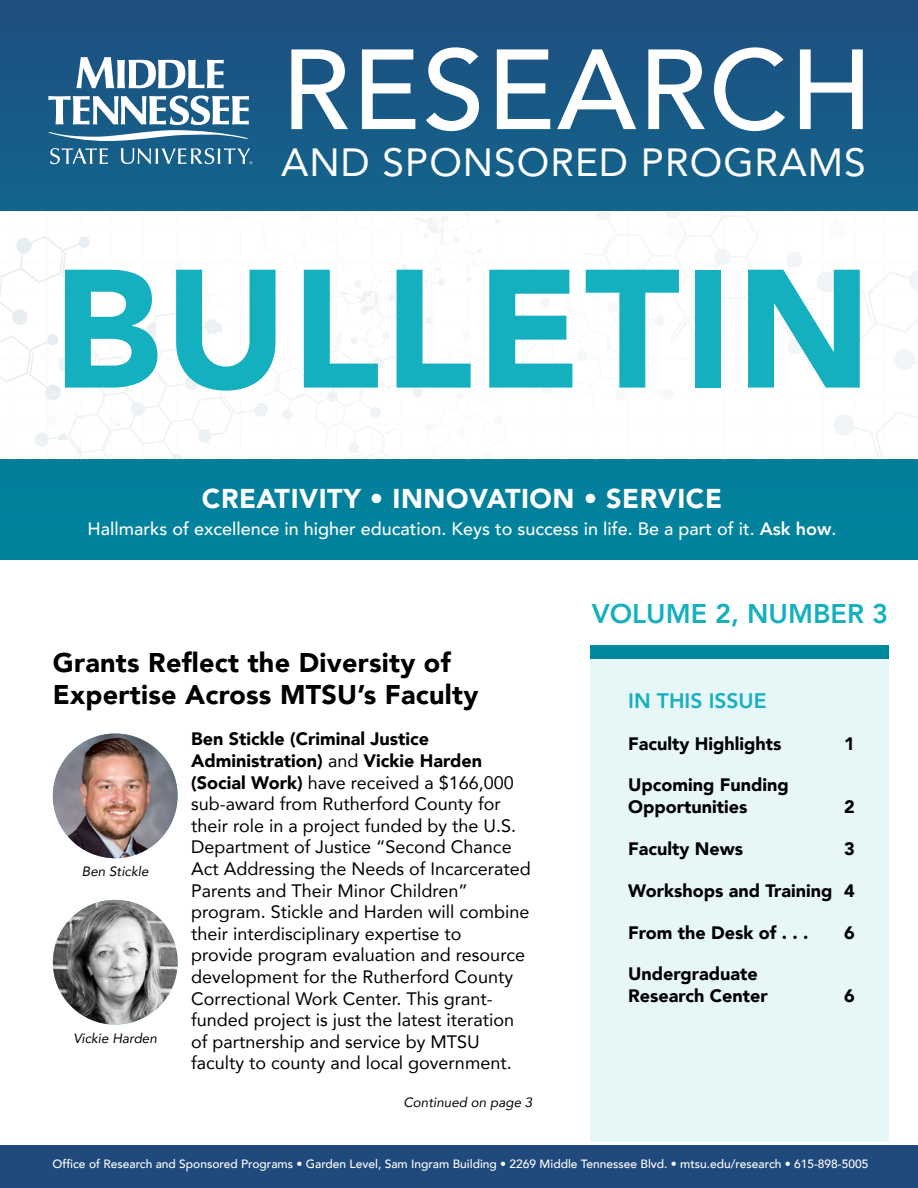
<style>
.page{position:relative;width:918px;height:1188px;background:#fff}
.page>*{position:absolute;margin:0;border:0;box-sizing:border-box;transform-origin:0 0}
.t1{font:900 166.5px "Avenir LT Std";letter-spacing:.02em;color:#14b0bf}
.t2{font:500 112.5px "Avenir LT Pro";letter-spacing:.015em;color:#fff}
.t3{font:39px "Avenir LT Pro";letter-spacing:.025em;color:#fff}
.t4{font:900 27px/31.5px "Avenir";letter-spacing:.01em;color:#000}
.t5{font:900 27px "Avenir LT Std";letter-spacing:.02em;color:#fff}
.t6{font:800 27px "Avenir";color:#14b0bf}
.t7{font:800 21px "Avenir";color:#14b0bf}
.Text_11_pt{font:18px/21.6px "Avenir";color:#000}
.t8{font:900 18px/21.6px "Avenir";color:#000}
.Article_text{font:500 18px "Avenir";color:#fff}
.Text_9_pt{font:italic 13.5px "Avenir";color:#000}
.Article_text-2{font:500 12px "Avenir";color:#fff}
.s1{font-weight:800}
.s2{font-weight:900}
</style>
<div class="page">
<div style="left:0;top:1145px;width:918px;height:43px;background:#214a7c"></div>
<div style="left:591px;top:656px;width:298px;height:486px;background:#e7f7f8"></div>
<div style="left:591px;top:645px;width:298px;height:13px;background:#008a9e"></div>
<svg style="left:0;top:0;width:918px;height:560px;background:#11678d"></svg>
<svg style="left:76px;top:57px;width:148px;height:31px"></svg>
<svg style="left:48px;top:96px;width:201px;height:45px"></svg>
<svg style="left:50px;top:148px;width:202px;height:16px;background:#4f86a6"></svg>
<svg style="left:0;top:212px;width:918px;height:247px"></svg>
<img style="left:192px;top:212px;width:424px;height:109px">
<img style="left:0;top:392px;width:77px;height:67px">
<img style="left:625px;top:212px;width:247px;height:154px">
<img style="left:53px;top:900px;width:125px;height:125px;border-radius:62px">
<img style="left:53px;top:734px;width:125px;height:124px;border-radius:62px">
<p class="t2" style="left:281px;top:23px;width:593px">RESEARCH</p>
<p class="t3" style="left:281px;top:138px;width:586px">AND SPONSORED PROGRAMS</p>
<p class="t1" style="left:53px;top:229px;width:820px">BULLETIN</p>
<p class="t5" style="left:202px;top:482px;width:522px">CREATIVITY • INNOVATION • SERVICE</p>
<p class="Article_text" style="left:87px;top:513px;width:751px">Hallmarks of excellence in higher education. Keys to success in life. Be a part of it. <span class="s1">Ask how</span>.</p>
<p class="t4" style="left:53px;top:646px;width:427px">Grants Reflect the Diversity of<br>Expertise Across MTSU’s Faculty</p>
<p class="Text_11_pt" style="left:191px;top:728px;width:341px"><span class="s2">Ben Stickle (Criminal Justice Administration)</span> and <span class="s2">Vickie Harden (Social Work)</span> have received a $166,000 sub-award from Rutherford County for their role in a project funded by the U.S.<br>Department of Justice “Second Chance Act Addressing the Needs of Incarcerated Parents and Their Minor Children” program. Stickle and Harden will combine their interdisciplinary expertise to<br>provide program evaluation and resource development for the Rutherford County Correctional Work Center. This grant&shy;funded project is just the latest iteration of partnership and service by MTSU faculty to county and local government.</p>
<p class="Text_9_pt" style="left:82px;top:863px;width:68px">Ben Stickle</p>
<p class="Text_9_pt" style="left:73px;top:1030px;width:85px">Vickie Harden</p>
<p class="Text_9_pt" style="left:403px;top:1094px;width:131px">Continued on page 3</p>
<p class="t6" style="left:592px;top:593px;width:298px">VOLUME 2, NUMBER 3</p>
<p class="t7" style="left:628px;top:684px;width:140px">IN THIS ISSUE</p>
<p class="t8" style="left:628px;top:732px;width:155px">Faculty Highlights</p>
<p class="t8" style="left:844px;top:732px;width:12px">1</p>
<p class="t8" style="left:628px;top:774px;width:162px">Upcoming Funding<br>Opportunities</p>
<p class="t8" style="left:844px;top:795px;width:12px">2</p>
<p class="t8" style="left:628px;top:837px;width:117px">Faculty News</p>
<p class="t8" style="left:844px;top:837px;width:12px">3</p>
<p class="t8" style="left:628px;top:879px;width:228px">Workshops and Training 4</p>
<p class="t8" style="left:628px;top:921px;width:182px">From the Desk of . . .</p>
<p class="t8" style="left:844px;top:921px;width:12px">6</p>
<p class="t8" style="left:628px;top:963px;width:141px">Undergraduate<br>Research Center</p>
<p class="t8" style="left:844px;top:984px;width:12px">6</p>
<p class="Article_text-2" style="left:53px;top:1154px;width:817px">Office of Research and Sponsored Programs • Garden Level, Sam Ingram Building • 2269 Middle Tennessee Blvd. • mtsu.edu/research • 615-898-5005</p>
</div>
